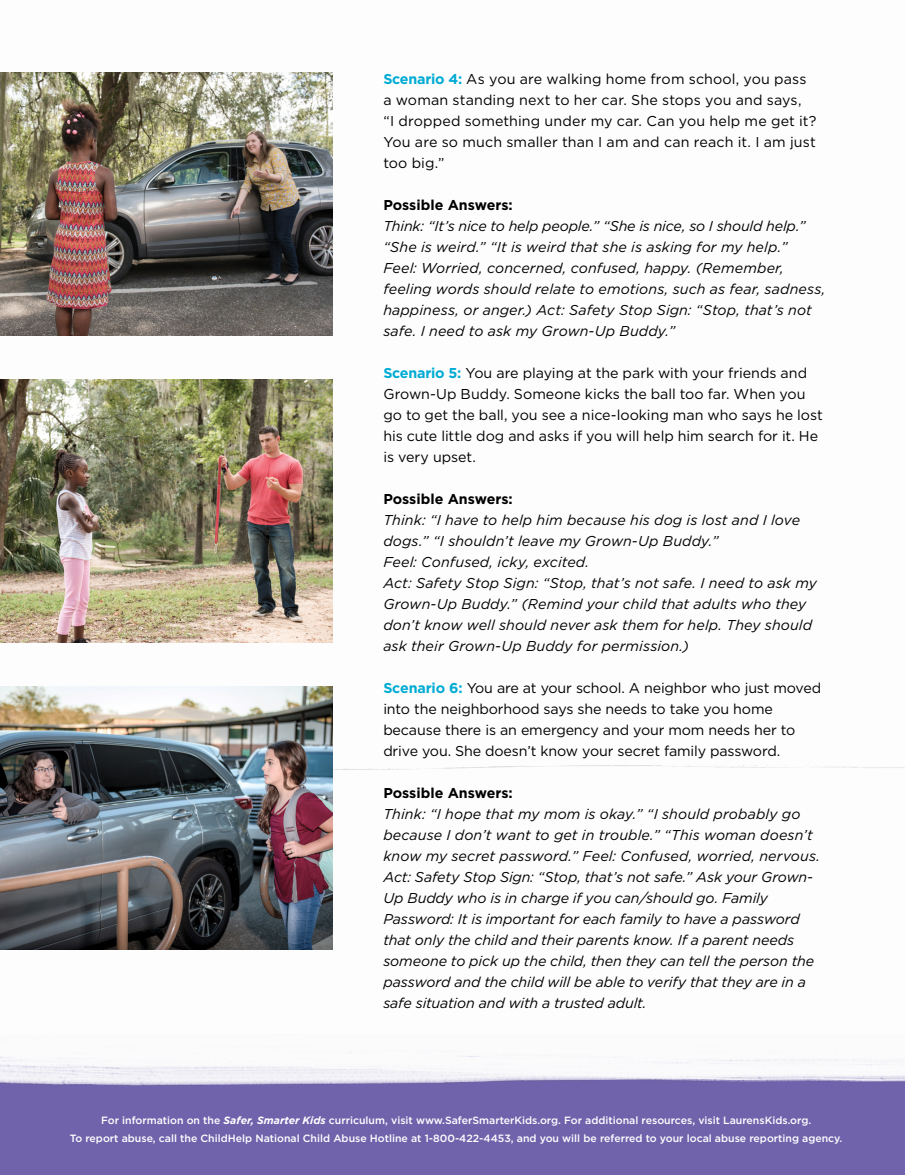
<style>
.page{position:relative;width:905px;height:1175px;background:#fff}
.page>*{position:absolute;margin:0;border:0;box-sizing:border-box;transform-origin:0 0}
.t1{font:italic 14.25px/21px "Gotham HTF";color:#000}
.t2{font:14.25px/21px "Gotham HTF";letter-spacing:-.005em;color:#000}
.t3{font:700 14.25px "Gotham HTF";color:#000}
.t4{font:500 10.5px/18px "Gotham HTF";color:#fff;text-align:center}
.s1{font-weight:700;color:#00abd4}
.s2{font-weight:700;font-style:italic}
</style>
<div class="page">
<div style="left:0;top:1034px;width:904px;height:140px;background:#7063ac"></div>
<img style="left:0;top:1034px;width:904px;height:52px">
<img style="left:0;top:72px;width:333px;height:263px">
<img style="left:0;top:379px;width:333px;height:263px">
<img style="left:0;top:687px;width:333px;height:263px">
<p class="t2" style="left:383px;top:68px;width:434px"><span class="s1">Scenario 4:</span> As you are walking home from school, you pass a woman standing next to her car. She stops you and says,<br>“I dropped something under my car. Can you help me get it?<br>You are so much smaller than I am and can reach it. I am just too big.”</p>
<p class="t3" style="left:383px;top:197px;width:131px">Possible Answers:</p>
<p class="t1" style="left:383px;top:215px;width:444px">Think: “It’s nice to help people.” “She is nice, so I should help.” “She is weird.” “It is weird that she is asking for my help.”<br>Feel: Worried, concerned, confused, happy. (Remember, feeling words should relate to emotions, such as fear, sadness, happiness, or anger.) Act: Safety Stop Sign: “Stop, that’s not safe. I need to ask my Grown-Up Buddy.”</p>
<p class="t2" style="left:383px;top:362px;width:441px"><span class="s1">Scenario 5:</span> You are playing at the park with your friends and Grown-Up Buddy. Someone kicks the ball too far. When you go to get the ball, you see a nice-looking man who says he lost his cute little dog and asks if you will help him search for it. He is very upset.</p>
<p class="t3" style="left:383px;top:491px;width:131px">Possible Answers:</p>
<p class="t1" style="left:383px;top:509px;width:435px">Think: “I have to help him because his dog is lost and I love dogs.” “I shouldn’t leave my Grown-Up Buddy.”<br>Feel: Confused, icky, excited.<br>Act: Safety Stop Sign: “Stop, that’s not safe. I need to ask my Grown-Up Buddy.” (Remind your child that adults who they don’t know well should never ask them for help. They should ask their Grown-Up Buddy for permission.)</p>
<p class="t2" style="left:383px;top:677px;width:439px"><span class="s1">Scenario 6:</span> You are at your school. A neighbor who just moved into the neighborhood says she needs to take you home because there is an emergency and your mom needs her to drive you. She doesn’t know your secret family password.</p>
<p class="t3" style="left:383px;top:785px;width:131px">Possible Answers:</p>
<p class="t1" style="left:383px;top:803px;width:438px">Think: “I hope that my mom is okay.” “I should probably go because I don’t want to get in trouble.” “This woman doesn’t know my secret password.” Feel: Confused, worried, nervous.<br>Act: Safety Stop Sign: “Stop, that’s not safe.” Ask your Grown-Up Buddy who is in charge if you can/should go. Family Password: It is important for each family to have a password that only the child and their parents know. If a parent needs someone to pick up the child, then they can tell the person the password and the child will be able to verify that they are in a safe situation and with a trusted adult.</p>
<p class="t4" style="left:70px;top:1110px;width:774px">For information on the <span class="s2">Safer, Smarter Kids</span> curriculum, visit www.SaferSmarterKids.org. For additional resources, visit LaurensKids.org.<br>To report abuse, call the ChildHelp National Child Abuse Hotline at 1-800-422-4453, and you will be referred to your local abuse reporting agency.</p>
</div>
